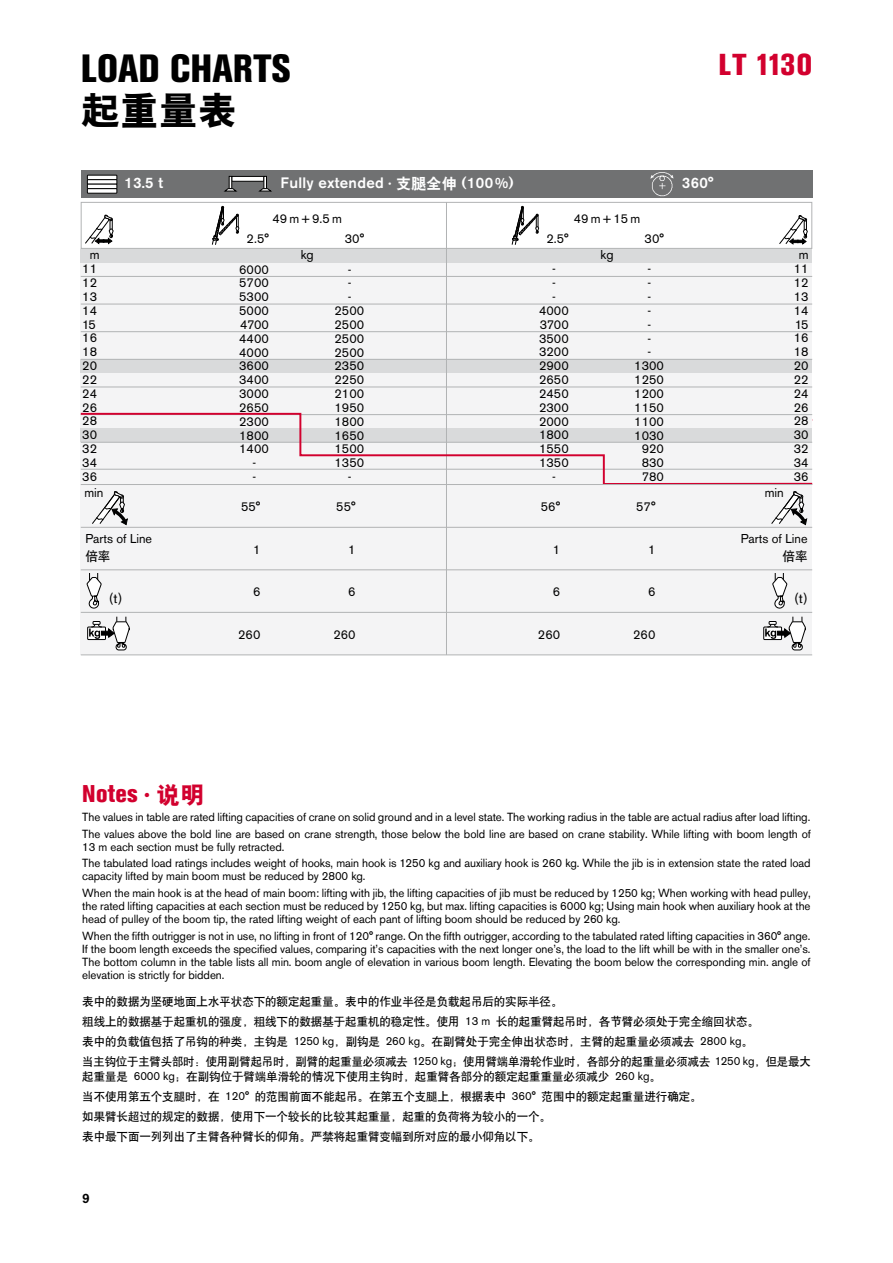
<style>
.page{position:relative;width:893px;height:1263px;background:#fff}
.page>*{position:absolute;margin:0;border:0;box-sizing:border-box;transform-origin:0 0}
.t1{font:800 39px "Akzidenz Grot Con BQ";color:#000}
.t2{font:39px "H Yb 9 gj";color:#000}
.t3{font:800 30px "Akzidenz Grot Con BQ";letter-spacing:-.025em;color:#d2002e}
.t4{font:800 24px "Akzidenz Grot Con BQ";letter-spacing:.01em;color:#d2002e}
.t5{font:500 15px "Akzidenz Grotesk BQ";letter-spacing:.02em;color:#fff}
.t6{font:13.5px "Akzidenz Grotesk BQ";color:#000;scale:1.05 1}
.t7{font:500 13.5px "Akzidenz Grotesk BQ";color:#000}
.t8{font:12.75px/13.8px "Akzidenz Grotesk BQ";color:#000;text-align:center}
.t9{font:12.75px "H Yb 1 gj";color:#000}
.t10{font:11.7px/13.2px "Akzidenz Grotesk BQ";letter-spacing:-.005em;color:#000}
.t11{font:11.7px/20px "H Yb 1 gj";letter-spacing:-.005em;color:#000}
.s1{font-family:"H Yb 2 gj";font-weight:400}
.s2{color:#d9dadb}
.s3{font-family:"H Yb 9 gj";font-weight:400}
.s4{font-family:"Akzidenz Grotesk BQ"}
</style>
<div class="page">
<div style="left:81px;top:249px;width:731px;height:406px;background:#f4f4f5"></div>
<div style="left:81px;top:359px;width:731px;height:14px;background:#d9dadb"></div>
<div style="left:81px;top:249px;width:731px;height:14px;background:#d9dadb"></div>
<div style="left:81px;top:202px;width:731px;height:47px;background:#fff;border:1px solid #b1b3b4"></div>
<hr style="left:81px;top:276px;width:731px;height:1px;background:#b1b3b4">
<hr style="left:81px;top:304px;width:731px;height:1px;background:#b1b3b4">
<hr style="left:81px;top:331px;width:731px;height:1px;background:#b1b3b4">
<hr style="left:81px;top:359px;width:731px;height:1px;background:#b1b3b4">
<hr style="left:81px;top:387px;width:731px;height:1px;background:#b1b3b4">
<svg style="left:212px;top:206px;width:27px;height:39px"></svg>
<svg style="left:85px;top:215px;width:29px;height:29px"></svg>
<svg style="left:779px;top:215px;width:29px;height:29px"></svg>
<hr style="left:81px;top:527px;width:731px;height:1px;background:#b1b3b4">
<hr style="left:81px;top:569px;width:731px;height:1px;background:#b1b3b4">
<hr style="left:81px;top:612px;width:731px;height:1px;background:#b1b3b4">
<hr style="left:81px;top:654px;width:731px;height:1px;background:#b1b3b4">
<div style="left:81px;top:170px;width:731px;height:28px;background:#707172"></div>
<svg style="left:224px;top:176px;width:48px;height:16px"></svg>
<div style="left:87px;top:175px;width:30px;height:5px;background:#fff"></div>
<div style="left:87px;top:175px;width:30px;height:5px;border:1px solid #000"></div>
<hr style="left:87px;top:180px;width:30px;height:4px;background:#fff">
<div style="left:87px;top:179px;width:30px;height:5px;border:1px solid #000"></div>
<div style="left:87px;top:184px;width:30px;height:5px;background:#fff"></div>
<div style="left:87px;top:184px;width:30px;height:5px;border:1px solid #000"></div>
<hr style="left:87px;top:189px;width:30px;height:4px;background:#fff">
<div style="left:87px;top:188px;width:30px;height:5px;border:1px solid #000"></div>
<img style="left:650px;top:172px;width:24px;height:25px">
<svg style="left:512px;top:206px;width:27px;height:39px"></svg>
<hr style="left:446px;top:202px;width:1px;height:453px;background:#b1b3b4">
<svg style="left:80px;top:412px;width:733px;height:74px"></svg>
<svg style="left:86px;top:573px;width:16px;height:36px"></svg>
<svg style="left:772px;top:573px;width:16px;height:36px"></svg>
<div style="left:87px;top:627px;width:19px;height:13px;border:1px solid #000"></div>
<svg style="left:89px;top:617px;width:41px;height:33px"></svg>
<div style="left:763px;top:627px;width:19px;height:13px;border:1px solid #000"></div>
<svg style="left:765px;top:617px;width:41px;height:33px"></svg>
<svg style="left:92px;top:491px;width:36px;height:34px"></svg>
<svg style="left:771px;top:491px;width:37px;height:34px"></svg>
<hr style="left:81px;top:484px;width:731px;height:1px;background:#b1b3b4">
<h1 class="t1" style="left:81px;top:46px;width:211px">LOAD CHARTS</h1>
<h1 class="t2" style="left:81px;top:91px;width:157px">起重量表</h1>
<h2 class="t3" style="left:719px;top:47px;width:95px">LT 1130</h2>
<p class="t5" style="left:124px;top:174px;width:40px">13.5 t</p>
<p class="t5" style="left:281px;top:174px;width:235px">Fully extended · <span class="s1">支腿全伸</span> (100 %)</p>
<p class="t5" style="left:682px;top:174px;width:33px">360°</p>
<p class="t8" style="left:272px;top:212px;width:71px">49 m + 9.5 m</p>
<p class="t8" style="left:574px;top:212px;width:68px">49 m + 15 m</p>
<p class="t8" style="left:546px;top:232px;width:24px">2.5°</p>
<p class="t8" style="left:539px;top:262px;width:31px">-<br>-<br>-<br>4000<br>3700<br>3500<br>3200<br>2900<br>2650<br>2450<br>2300<br>2000<br>1800<br>1550<br>1350 -</p>
<p class="t8" style="left:645px;top:232px;width:21px">30°</p>
<p class="t8" style="left:634px;top:262px;width:31px">-<br>-<br>-<br>-<br>-<br>-<br>-<br>1300<br>1250<br>1200<br>1150<br>1100<br>1030<br>920<br>830<br>780</p>
<p class="t8" style="left:247px;top:232px;width:24px">2.5°</p>
<p class="t8" style="left:239px;top:262px;width:31px">6000<br>5700<br>5300<br>5000<br>4700<br>4400<br>4000<br>3600<br>3400<br>3000<br>2650<br>2300<br>1800<br>1400 -<br>-</p>
<p class="t8" style="left:345px;top:232px;width:21px">30°</p>
<p class="t8" style="left:334px;top:262px;width:31px">-<br>-<br>-<br>2500<br>2500<br>2500<br>2500<br>2350<br>2250<br>2100<br>1950<br>1800<br>1650<br>1500<br>1350 -</p>
<p class="t8" style="left:301px;top:248px;width:15px">kg</p>
<p class="t8" style="left:600px;top:248px;width:15px">kg</p>
<p class="t8" style="left:82px;top:248px;width:19px;text-align:left"><span class="s2">1</span>m<br>11<br>12<br>13<br>14<br>15<br>16<br>18<br>20<br>22<br>24<br>26<br>28<br>30<br>32<br>34<br>36</p>
<p class="t8" style="left:791px;top:248px;width:19px;text-align:justify"><span class="s2">1</span>m 11<br>12<br>13<br>14<br>15<br>16<br>18<br>20<br>22<br>24<br>26<br>28<br>30<br>32<br>34<br>36</p>
<p class="t8" style="left:84px;top:486px;width:21px">min</p>
<p class="t8" style="left:765px;top:486px;width:21px">min</p>
<p class="t8" style="left:85px;top:532px;width:68px">Parts of Line</p>
<p class="t9" style="left:85px;top:549px;width:26px">倍率</p>
<p class="t8" style="left:241px;top:500px;width:21px">55°</p>
<p class="t8" style="left:336px;top:500px;width:21px">55°</p>
<p class="t8" style="left:253px;top:542px;width:9px">1</p>
<p class="t8" style="left:348px;top:542px;width:9px">1</p>
<p class="t8" style="left:541px;top:500px;width:21px">56°</p>
<p class="t8" style="left:636px;top:500px;width:21px">57°</p>
<p class="t8" style="left:553px;top:542px;width:9px">1</p>
<p class="t8" style="left:648px;top:542px;width:9px">1</p>
<p class="t8" style="left:741px;top:532px;width:68px">Parts of Line</p>
<p class="t9" style="left:782px;top:549px;width:26px">倍率</p>
<p class="t8" style="left:253px;top:585px;width:9px">6</p>
<p class="t8" style="left:348px;top:585px;width:9px">6</p>
<p class="t8" style="left:238px;top:627px;width:24px">260</p>
<p class="t8" style="left:333px;top:627px;width:24px">260</p>
<p class="t8" style="left:553px;top:585px;width:9px">6</p>
<p class="t8" style="left:648px;top:585px;width:9px">6</p>
<p class="t8" style="left:538px;top:628px;width:24px">260</p>
<p class="t8" style="left:633px;top:628px;width:24px">260</p>
<p class="t6" style="left:109px;top:590px;width:15px">(t)</p>
<p class="t6" style="left:794px;top:590px;width:15px">(t)</p>
<h3 class="t4" style="left:82px;top:779px;width:124px">Notes · <span class="s3">说明</span></h3>
<p class="t10" style="left:82px;top:809px;width:730px;line-height:16.4px">The values in table are rated lifting capacities of crane on solid ground and in a level state. The working radius in the table are actual radius after load lifting.<br>The values above the bold line are based on crane strength, those below the bold line are based on crane stability. While lifting with boom length of</p>
<p class="t10" style="left:82px;top:839px;width:730px;line-height:16.4px">13 m each section must be fully retracted.<br>The tabulated load ratings includes weight of hooks, main hook is 1250 kg and auxiliary hook is 260 kg. While the jib is in extension state the rated load</p>
<p class="t10" style="left:82px;top:868px;width:730px;line-height:16.4px">capacity lifted by main boom must be reduced by 2800 kg.<br>When the main hook is at the head of main boom: lifting with jib, the lifting capacities of jib must be reduced by 1250 kg; When working with head pulley,</p>
<p class="t10" style="left:82px;top:899px;width:730px">the rated lifting capacities at each section must be reduced by 1250 kg, but max. lifting capacities is 6000 kg; Using main hook when auxiliary hook at the head of pulley of the boom tip, the rated lifting weight of each pant of lifting boom should be reduced by 260 kg.</p>
<p class="t10" style="left:82px;top:929px;width:730px;text-align:justify">When the fifth outrigger is not in use, no lifting in front of 120° range. On the fifth outrigger, according to the tabulated rated lifting capacities in 360° ange.<br>If the boom length exceeds the specified values, comparing it’s capacities with the next longer one’s, the load to the lift whill be with in the smaller one’s.<br>The bottom column in the table lists all min. boom angle of elevation in various boom length. Elevating the boom below the corresponding min. angle of elevation is strictly for bidden.</p>
<p class="t11" style="left:82px;top:991px;width:730px">表中的数据为坚硬地面上水平状态下的额定起重量。表中的作业半径是负载起吊后的实际半径。<br>粗线上的数据基于起重机的强度，粗线下的数据基于起重机的稳定性。使用 <span class="s4">13 m</span> 长的起重臂起吊时，各节臂必须处于完全缩回状态。<br>表中的负载值包括了吊钩的种类，主钩是 <span class="s4">1250 kg</span>，副钩是 <span class="s4">260 kg</span>。在副臂处于完全伸出状态时，主臂的起重量必须减去 <span class="s4">2800 kg</span>。<br>当主钩位于主臂头部时：使用副臂起吊时，副臂的起重量必须减去 <span class="s4">1250 kg</span>；使用臂端单滑轮作业时，各部分的起重量必须减去 <span class="s4">1250 kg</span>，但是最大</p>
<p class="t11" style="left:82px;top:1067px;width:621px">起重量是 <span class="s4">6000 kg</span>；在副钩位于臂端单滑轮的情况下使用主钩时，起重臂各部分的额定起重重量必须减少 <span class="s4">260 kg</span>。<br>当不使用第五个支腿时，在 <span class="s4">120°</span> 的范围前面不能起吊。在第五个支腿上，根据表中 <span class="s4">360°</span> 范围中的额定起重量进行确定。如果臂长超过的规定的数据，使用下一个较长的比较其起重量，起重的负荷将为较小的一个。<br>表中最下面一列列出了主臂各种臂长的仰角。严禁将起重臂变幅到所对应的最小仰角以下。</p>
<p class="t7" style="left:82px;top:1190px;width:9px">9</p>
</div>
